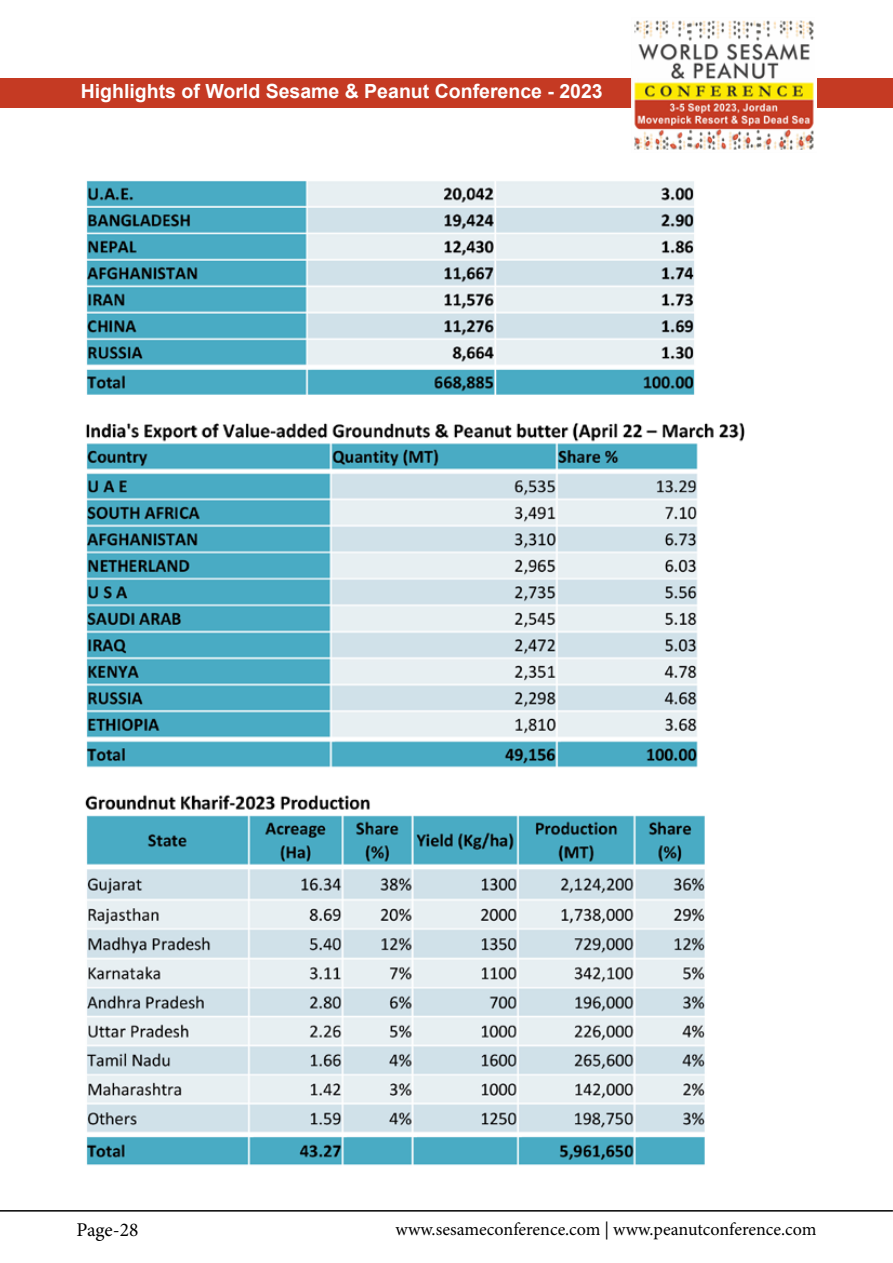
<style>
.page{position:relative;width:893px;height:1263px;background:#fff}
.page>*{position:absolute;margin:0;border:0;box-sizing:border-box;transform-origin:0 0}
.t1{font:700 19.5px "Arial";color:#fff}
.t2{font:19.5px "Minion Pro";letter-spacing:-.005em;color:#000}
.t3{font:18px "Minion Pro";color:#000}
</style>
<div class="page">
<div style="left:0;top:78px;width:892px;height:30px;background:#c53a23"></div>
<hr style="left:0;top:1210px;width:893px;height:1px;background:#000">
<img style="left:632px;top:20px;width:184px;height:130px">
<img style="left:85px;top:180px;width:660px;height:986px">
<p class="t1" style="left:81px;top:78px;width:523px">Highlights of World Sesame &amp; Peanut Conference - 2023</p>
<p class="t2" style="left:77px;top:1216px;width:63px">Page-28</p>
<p class="t3" style="left:395px;top:1217px;width:422px">www.sesameconference.com | www.peanutconference.com</p>
</div>
